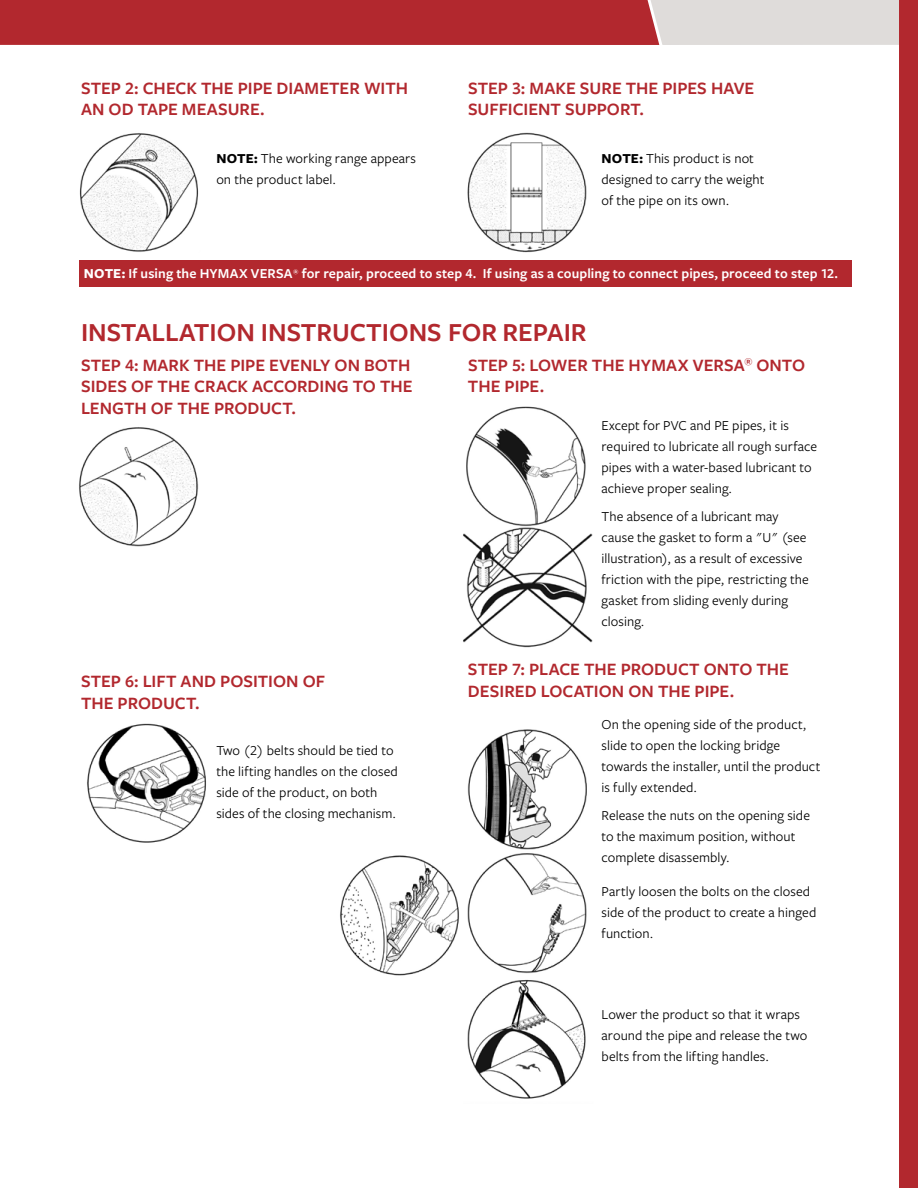
<style>
.page{position:relative;width:918px;height:1188px;background:#fff}
.page>*{position:absolute;margin:0;border:0;box-sizing:border-box;transform-origin:0 0}
.t1{font:600 27px "Freight Sans Pro";color:#b2282e}
.t2{font:600 18px/21.6px "Freight Sans Pro";color:#b2282e}
.t3{font:14.25px/21px "Freight Sans Pro";letter-spacing:.005em;color:#000}
.t4{font:600 14.25px "Freight Sans Pro";letter-spacing:.005em;color:#fff}
.s1{font-weight:700}
</style>
<div class="page">
<svg style="left:0;top:0;width:899px;height:45px;background:#be595d"></svg>
<div style="left:899px;top:0;width:19px;height:1188px;background:#b2282e"></div>
<div style="left:79px;top:260px;width:773px;height:27px;background:#b2282e"></div>
<img style="left:79px;top:133px;width:120px;height:119px">
<img style="left:467px;top:132px;width:120px;height:121px">
<img style="left:79px;top:427px;width:120px;height:120px">
<img style="left:463px;top:406px;width:130px;height:242px">
<img style="left:87px;top:723px;width:119px;height:120px">
<img style="left:340px;top:729px;width:247px;height:370px">
<p class="t2" style="left:81px;top:76px;width:329px">STEP 2: CHECK THE PIPE DIAMETER WITH<br>AN OD TAPE MEASURE.</p>
<p class="t2" style="left:468px;top:76px;width:288px">STEP 3: MAKE SURE THE PIPES HAVE<br>SUFFICIENT SUPPORT.</p>
<p class="t3" style="left:216px;top:147px;width:201px"><span class="s1">NOTE:</span> The working range appears on the product label.</p>
<p class="t3" style="left:602px;top:147px;width:165px"><span class="s1">NOTE:</span> This product is not designed to carry the weight of the pipe on its own.</p>
<p class="t4" style="left:84px;top:264px;width:756px"><span class="s1">NOTE:</span> If using the HYMAX VERSA<sup>®</sup> for repair, proceed to step 4. If using as a coupling to connect pipes, proceed to step 12.</p>
<h1 class="t1" style="left:81px;top:313px;width:507px">INSTALLATION INSTRUCTIONS FOR REPAIR</h1>
<p class="t2" style="left:81px;top:353px;width:333px">STEP 4: MARK THE PIPE EVENLY ON BOTH<br>SIDES OF THE CRACK ACCORDING TO THE<br>LENGTH OF THE PRODUCT.</p>
<p class="t2" style="left:81px;top:670px;width:246px">STEP 6: LIFT AND POSITION OF<br>THE PRODUCT.</p>
<p class="t3" style="left:216px;top:740px;width:183px">Two (2) belts should be tied to the lifting handles on the closed side of the product, on both sides of the closing mechanism.</p>
<p class="t2" style="left:468px;top:353px;width:339px">STEP 5: LOWER THE HYMAX VERSA<sup>®</sup> ONTO<br>THE PIPE.</p>
<p class="t3" style="left:602px;top:414px;width:217px">Except for PVC and PE pipes, it is required to lubricate all rough surface pipes with a water-based lubricant to achieve proper sealing.</p>
<p class="t3" style="left:602px;top:505px;width:209px">The absence of a lubricant may cause the gasket to form a "U" (see illustration), as a result of excessive friction with the pipe, restricting the gasket from sliding evenly during closing.</p>
<p class="t2" style="left:468px;top:658px;width:323px">STEP 7: PLACE THE PRODUCT ONTO THE<br>DESIRED LOCATION ON THE PIPE.</p>
<p class="t3" style="left:602px;top:714px;width:220px">On the opening side of the product, slide to open the locking bridge towards the installer, until the product is fully extended.</p>
<p class="t3" style="left:602px;top:804px;width:210px">Release the nuts on the opening side to the maximum position, without complete disassembly.</p>
<p class="t3" style="left:602px;top:880px;width:216px">Partly loosen the bolts on the closed side of the product to create a hinged function.</p>
<p class="t3" style="left:602px;top:1003px;width:207px">Lower the product so that it wraps around the pipe and release the two belts from the lifting handles.</p>
</div>
